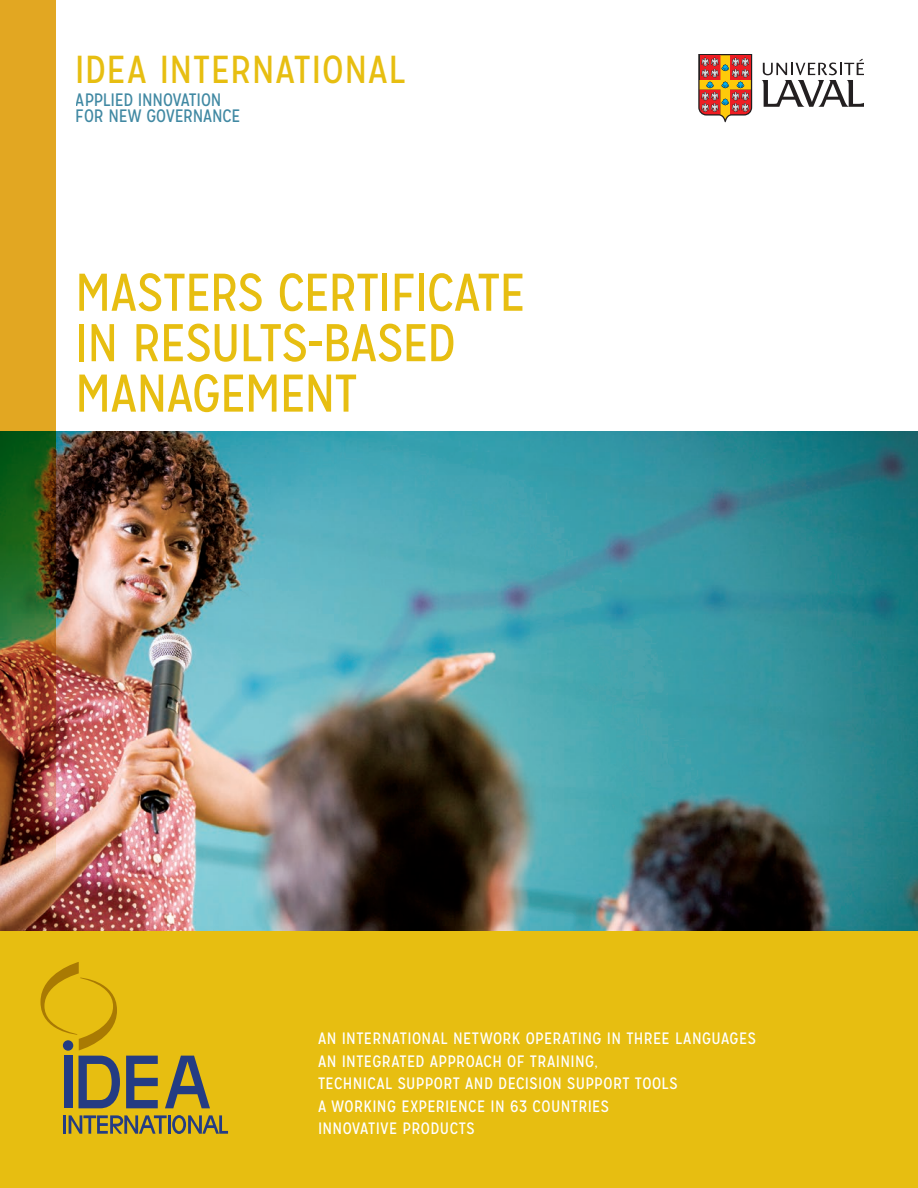
<style>
.page{position:relative;width:918px;height:1188px;background:#fff}
.page>*{position:absolute;margin:0;border:0;box-sizing:border-box;transform-origin:0 0}
.t1{font:52.95px/50.4px "Mission Gothic";letter-spacing:-.02em;color:#e7be11}
.t2{font:39px "Mission Gothic";letter-spacing:.015em;color:#e7be11}
.t3{font:18px/16.5px "Mission Gothic";letter-spacing:-.01em;color:#016184}
.t4{font:16.5px/22.5px "Mission Gothic";letter-spacing:.025em;color:#fff}
</style>
<div class="page">
<img style="left:55px;top:431px;width:863px;height:501px">
<div style="left:0;top:932px;width:918px;height:256px;background:#e7be11"></div>
<svg style="left:165px;top:1056px;width:45px;height:52px"></svg>
<svg style="left:126px;top:1056px;width:32px;height:52px"></svg>
<div style="left:64px;top:1056px;width:8px;height:52px;background:#243c83"></div>
<svg style="left:79px;top:1056px;width:41px;height:52px"></svg>
<hr style="left:63px;top:1115px;width:3px;height:19px;background:#243c83">
<svg style="left:69px;top:1115px;width:159px;height:19px"></svg>
<svg style="left:41px;top:962px;width:76px;height:88px"></svg>
<img style="left:0;top:0;width:55px;height:932px">
<svg style="left:762px;top:59px;width:102px;height:48px"></svg>
<svg style="left:698px;top:54px;width:54px;height:68px"></svg>
<h2 class="t2" style="left:74px;top:46px;width:332px">IDEA INTERNATIONAL</h2>
<p class="t3" style="left:76px;top:91px;width:166px">APPLIED INNOVATION<br>FOR NEW GOVERNANCE</p>
<h1 class="t1" style="left:75px;top:268px;width:453px">MASTERS CERTIFICATE<br>IN RESULTS-BASED<br>MANAGEMENT</h1>
<p class="t4" style="left:318px;top:1027px;width:439px">AN INTERNATIONAL NETWORK OPERATING IN THREE LANGUAGES AN INTEGRATED APPROACH OF TRAINING,<br>TECHNICAL SUPPORT AND DECISION SUPPORT TOOLS<br>A WORKING EXPERIENCE IN 63 COUNTRIES<br>INNOVATIVE PRODUCTS</p>
</div>
